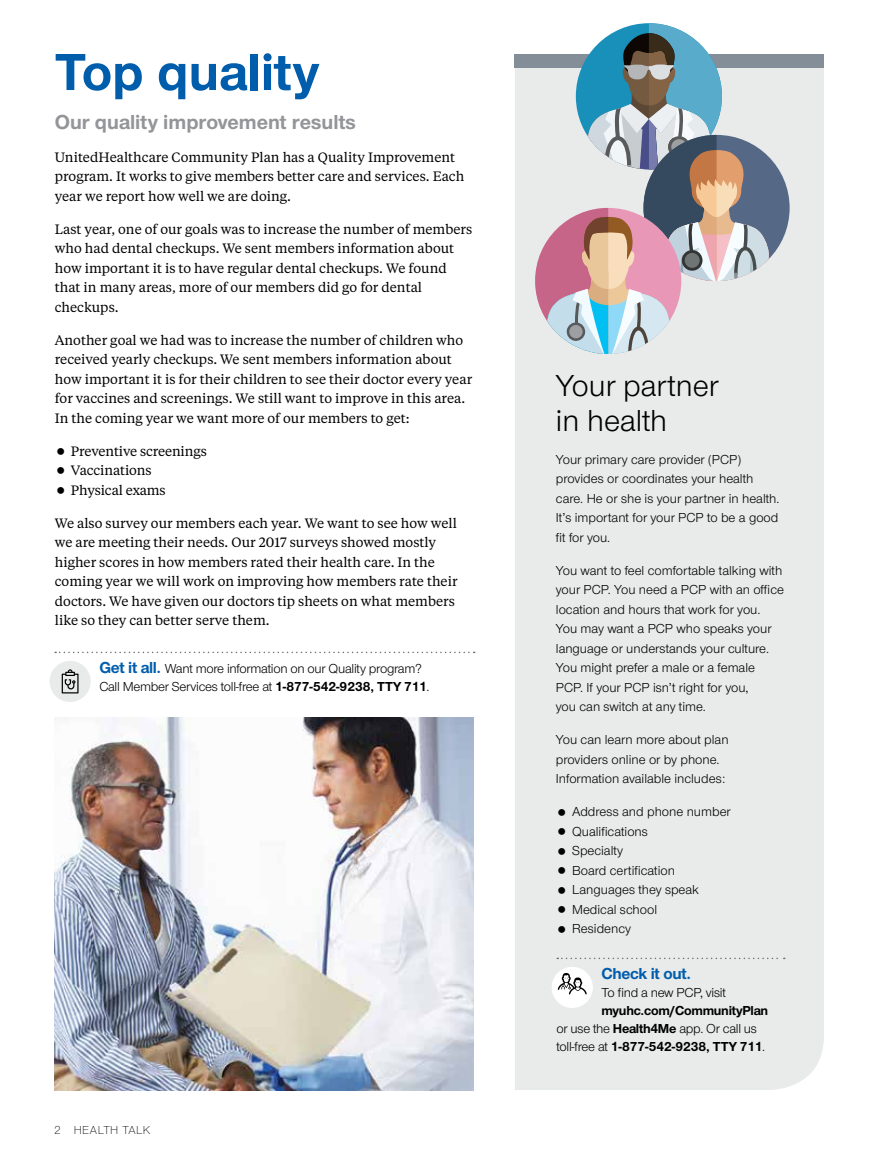
<style>
.page{position:relative;width:878px;height:1161px;background:#fff}
.page>*{position:absolute;margin:0;border:0;box-sizing:border-box;transform-origin:0 0}
.t1{font:700 54px "UHC Sans";color:#005dac}
.t2{font:31.5px/34.5px "UHC Sans";color:#000}
.t3{font:700 21px "UHC Sans";color:#939598}
.t4{font:700 16.5px "UHC Sans";letter-spacing:-.02em;color:#005dac}
.t5{font:13.5px/19.5px "UHC Serif Text";color:#000}
.t6{font:13.5px/19.5px "UHC Sans";color:#000}
.t7{font:13.5px/18px "UHC Sans";letter-spacing:-.02em;color:#000}
.t8{font:700 13.5px/18px "UHC Sans";letter-spacing:-.02em;color:#000}
.t9{font:300 12px "UHC Sans";letter-spacing:.04em;color:#000}
.s1{font-weight:700;font-size:16.5px;color:#005dac}
.s2{font-weight:700}
.s3{font-weight:400}
</style>
<div class="page">
<div style="left:515px;top:68px;width:309px;height:1022px;background:#e9eaea"></div>
<div style="left:515px;top:54px;width:309px;height:14px;background:#838e98"></div>
<svg style="left:55px;top:652px;width:419px;height:1px"></svg>
<div style="left:49px;top:661px;width:42px;height:41px;background:#e9eaea;border-radius:50%"></div>
<svg style="left:62px;top:669px;width:17px;height:24px"></svg>
<svg style="left:557px;top:958px;width:227px;height:1px"></svg>
<div style="left:551px;top:967px;width:42px;height:41px;background:#fff;border-radius:50%"></div>
<svg style="left:557px;top:973px;width:29px;height:21px"></svg>
<div style="left:643px;top:135px;width:146px;height:146px;background:#556886;border-radius:50%"></div>
<svg style="left:535px;top:23px;width:234px;height:331px;background:#b5b7be"></svg>
<img style="left:54px;top:718px;width:420px;height:373px">
<h1 class="t1" style="left:55px;top:36px;width:266px">Top quality</h1>
<h3 class="t3" style="left:55px;top:108px;width:303px">Our quality improvement results</h3>
<p class="t5" style="left:55px;top:147px;width:411px">UnitedHealthcare Community Plan has a Quality Improvement program. It works to give members better care and services. Each year we report how well we are doing.</p>
<p class="t5" style="left:55px;top:219px;width:419px">Last year, one of our goals was to increase the number of members who had dental checkups. We sent members information about how important it is to have regular dental checkups. We found that in many areas, more of our members did go for dental checkups.</p>
<p class="t5" style="left:55px;top:330px;width:419px">Another goal we had was to increase the number of children who received yearly checkups. We sent members information about how important it is for their children to see their doctor every year for vaccines and screenings. We still want to improve in this area.<br>In the coming year we want more of our members to get:</p>
<p class="t5" style="left:71px;top:441px;width:137px">Preventive screenings<br>Vaccinations<br>Physical exams</p>
<p class="t5" style="left:55px;top:513px;width:404px">We also survey our members each year. We want to see how well we are meeting their needs. Our 2017 surveys showed mostly higher scores in how members rated their health care. In the coming year we will work on improving how members rate their doctors. We have given our doctors tip sheets on what members like so they can better serve them.</p>
<p class="t7" style="left:99px;top:659px;width:332px"><span class="s1">Get it all.</span> Want more information on our Quality program?<br>Call Member Services toll-free at <span class="s2">1-877-542-9238, TTY 711</span>.</p>
<p class="t9" style="left:54px;top:1122px;width:98px">2 HEALTH TALK</p>
<h2 class="t2" style="left:556px;top:368px;width:164px">Your partner in health</h2>
<p class="t6" style="left:556px;top:449px;width:225px">Your primary care provider (PCP) provides or coordinates your health care. He or she is your partner in health.<br>It’s important for your PCP to be a good fit for you.</p>
<p class="t6" style="left:556px;top:560px;width:229px">You want to feel comfortable talking with your PCP. You need a PCP with an office location and hours that work for you.<br>You may want a PCP who speaks your language or understands your culture.<br>You might prefer a male or a female PCP. If your PCP isn’t right for you,<br>you can switch at any time.</p>
<p class="t6" style="left:556px;top:730px;width:174px">You can learn more about plan providers online or by phone.<br>Information available includes:</p>
<p class="t6" style="left:572px;top:802px;width:160px">Address and phone number<br>Qualifications<br>Specialty<br>Board certification<br>Languages they speak<br>Medical school<br>Residency</p>
<p class="t4" style="left:601px;top:962px;width:91px">Check it out.</p>
<p class="t7" style="left:601px;top:983px;width:126px">To find a new PCP, visit</p>
<p class="t8" style="left:556px;top:1001px;width:213px;text-indent:45px">myuhc.com/CommunityPlan <span class="s3">or use the</span> Health4Me <span class="s3">app. Or call us toll-free at</span> 1-877-542-9238, TTY 711<span class="s3">.</span></p>
</div>
